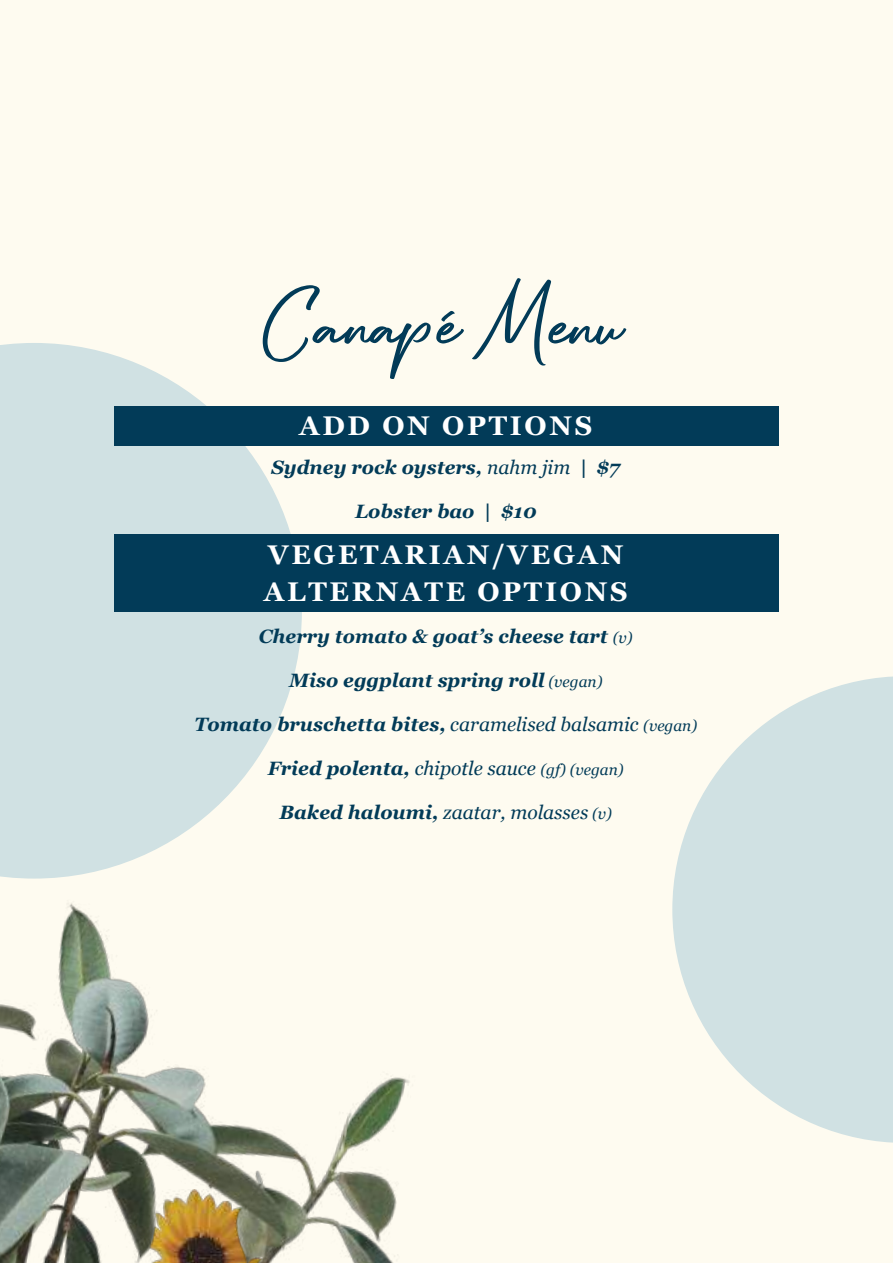
<style>
.page{position:relative;width:893px;height:1263px;background:#fefbf0}
.page>*{position:absolute;margin:0;border:0;box-sizing:border-box;transform-origin:0 0}
.t1{font:114px "Amabillis";color:#023b58}
.t2{font:700 27px/37.5px "Georgia";letter-spacing:.1em;color:#fff}
.t3{font:italic 700 19.35px "Georgia";color:#023b58}
.t4{font:italic 19.35px "Georgia";color:#023b58}
.s1{font-weight:400}
.s2{font-weight:400;font-size:15.45px}
.s3{font-weight:700}
.s4{font-size:15.45px}
</style>
<div class="page">
<svg style="left:672px;top:676px;width:221px;height:467px;fill:#d0e1e3"></svg>
<svg style="left:0;top:343px;width:302px;height:535px;fill:#d0e1e3"></svg>
<div style="left:114px;top:535px;width:665px;height:77px;background:#023b58"></div>
<div style="left:114px;top:407px;width:665px;height:39px;background:#023b58"></div>
<img style="left:0;top:903px;width:410px;height:360px">
<h1 class="t1" style="left:269px;top:241px;width:356px">Canapé Menu</h1>
<h2 class="t2" style="left:299px;top:406px;width:295px">ADD ON OPTIONS</h2>
<p class="t3" style="left:271px;top:453px;width:350px">Sydney rock oysters, <span class="s1">nahm jim</span> | $7</p>
<p class="t3" style="left:355px;top:497px;width:183px">Lobster bao | $10</p>
<h2 class="t2" style="left:264px;top:534px;width:365px">VEGETARIAN/VEGAN<br>ALTERNATE OPTIONS</h2>
<p class="t3" style="left:259px;top:622px;width:375px">Cherry tomato &amp; goat’s cheese tart <span class="s2">(v)</span></p>
<p class="t3" style="left:289px;top:666px;width:315px">Miso eggplant spring roll <span class="s2">(vegan)</span></p>
<p class="t3" style="left:194px;top:710px;width:504px">Tomato bruschetta bites, <span class="s1">caramelised balsamic</span> <span class="s2">(vegan)</span></p>
<p class="t3" style="left:268px;top:754px;width:357px">Fried polenta, <span class="s1">chipotle sauce</span> <span class="s2">(gf) (vegan)</span></p>
<p class="t4" style="left:280px;top:798px;width:334px"><span class="s3">Baked haloumi,</span> zaatar, molasses <span class="s4">(v)</span></p>
</div>
